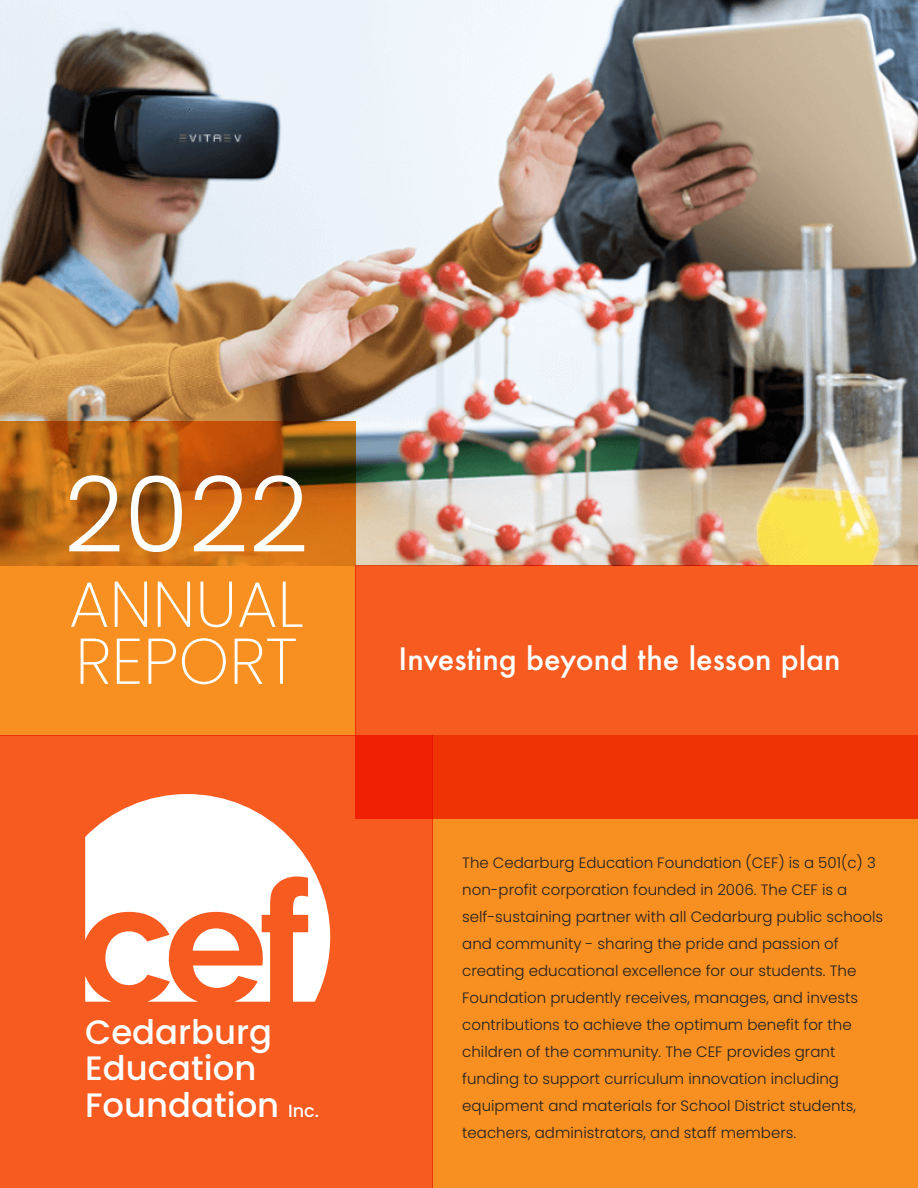
<style>
.page{position:relative;width:918px;height:1188px;background:#fff}
.page>*{position:absolute;margin:0;border:0;box-sizing:border-box;transform-origin:0 0}
.t1{font:300 105px "Poppins";color:#fff}
.t2{font:200 64.5px "Poppins";color:#fff}
.t3{font:500 33.9px "Poppins";color:#fff}
.t4{font:500 30px "Futura";color:#fff}
.t5{font:300 15px/27px "Poppins";color:#231f20}
.s1{font-size:17.55px}
</style>
<div class="page">
<img style="left:0;top:0;width:918px;height:565px">
<div style="left:432px;top:735px;width:486px;height:453px;background:#f79020"></div>
<div style="left:0;top:735px;width:432px;height:453px;background:#f75b20"></div>
<svg style="left:355px;top:565px;width:563px;height:254px;background:#f44c16"></svg>
<svg style="left:0;top:421px;width:355px;height:314px;background:#d97a19"></svg>
<svg style="left:85px;top:794px;width:245px;height:208px;fill:#fff"></svg>
<p class="t1" style="left:64px;top:454px;width:246px">2022</p>
<p class="t2" style="left:69px;top:567px;width:236px">ANNUAL</p>
<p class="t2" style="left:75px;top:624px;width:224px">REPORT</p>
<p class="t4" style="left:399px;top:638px;width:444px">Investing beyond the lesson plan</p>
<p class="t3" style="left:85px;top:1012px;width:188px">Cedarburg</p>
<p class="t3" style="left:85px;top:1049px;width:173px">Education</p>
<p class="t3" style="left:85px;top:1086px;width:235px">Foundation <span class="s1">Inc.</span></p>
<p class="t5" style="left:462px;top:849px;width:422px">The Cedarburg Education Foundation (CEF) is a 501(c) 3 non-profit corporation founded in 2006. The CEF is a self-sustaining partner with all Cedarburg public schools and community - sharing the pride and passion of creating educational excellence for our students. The Foundation prudently receives, manages, and invests contributions to achieve the optimum benefit for the children of the community. The CEF provides grant funding to support curriculum innovation including equipment and materials for School District students, teachers, administrators, and staff members.</p>
</div>
